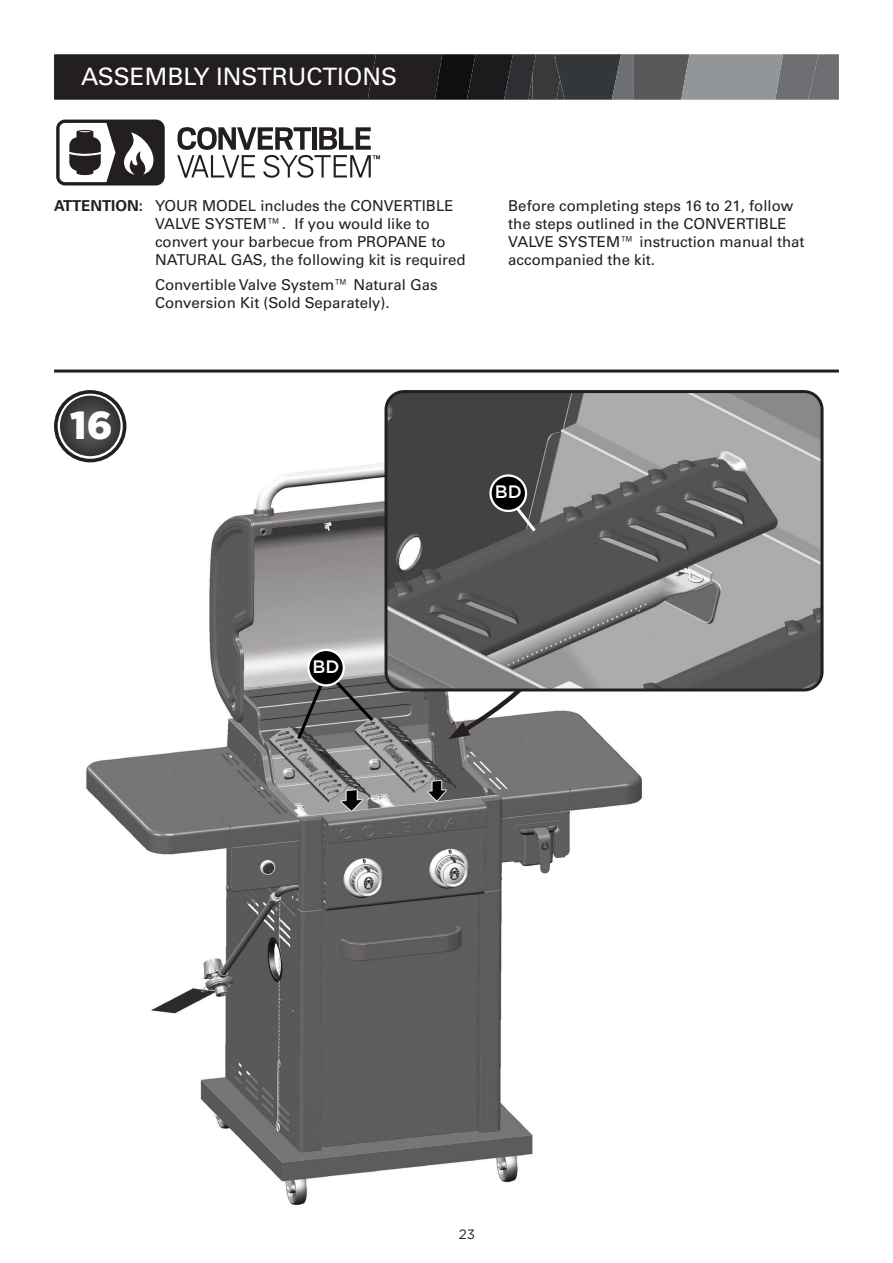
<style>
.page{position:relative;width:893px;height:1263px;background:#fff}
.page>*{position:absolute;margin:0;border:0;box-sizing:border-box;transform-origin:0 0}
.Step_Number{font:900 39px "Gotham";color:#fff}
.t1{font:24px "Univers LT Std";color:#fff}
.t2{font:500 18px "Gotham";color:#fff}
.t3{font:15px/18px "Univers LT Std";color:#231f20}
.t4{font:700 15px "Univers LT Std";color:#231f20}
.t5{font:13.5px "Gotham";color:#231f20}
</style>
<div class="page">
<img style="left:85px;top:462px;width:560px;height:743px">
<svg style="left:54px;top:390px;width:72px;height:72px"></svg>
<svg style="left:60px;top:395px;width:60px;height:61px;background:#454546"></svg>
<svg style="left:453px;top:691px;width:188px;height:48px"></svg>
<svg style="left:448px;top:722px;width:22px;height:17px"></svg>
<svg style="left:294px;top:666px;width:82px;height:76px;background:#716e6e"></svg>
<div style="left:308px;top:650px;width:35px;height:35px;background:#000;border-radius:50%"></div>
<div style="left:307px;top:649px;width:38px;height:37px;border:2px solid #fff;border-radius:50%"></div>
<img style="left:386px;top:394px;width:435px;height:296px">
<div style="left:384px;top:390px;width:439px;height:301px;border:3px solid #231f20;border-radius:18px"></div>
<svg style="left:504px;top:493px;width:34px;height:42px"></svg>
<div style="left:490px;top:475px;width:35px;height:36px;background:#000;border-radius:50%"></div>
<div style="left:489px;top:474px;width:38px;height:38px;border:2px solid #fff;border-radius:50%"></div>
<hr style="left:54px;top:369px;width:784px;height:3px;background:#231f20">
<svg style="left:177px;top:127px;width:203px;height:51px"></svg>
<svg style="left:56px;top:120px;width:109px;height:65px"></svg>
<svg style="left:54px;top:54px;width:784px;height:46px;background:#3e3d3f"></svg>
<h2 class="t1" style="left:81px;top:62px;width:317px">ASSEMBLY INSTRUCTIONS</h2>
<p class="t4" style="left:54px;top:197px;width:90px">ATTENTION:</p>
<p class="t3" style="left:155px;top:197px;width:312px">YOUR MODEL includes the CONVERTIBLE VALVE SYSTEM™. If you would like to convert your barbecue from PROPANE to NATURAL GAS, the following kit is required</p>
<p class="t3" style="left:155px;top:276px;width:284px">Convertible Valve System™ Natural Gas<br>Conversion Kit (Sold Separately).</p>
<p class="t3" style="left:508px;top:197px;width:297px">Before completing steps 16 to 21, follow the steps outlined in the CONVERTIBLE VALVE SYSTEM™ instruction manual that accompanied the kit.</p>
<p class="Step_Number" style="left:70px;top:398px;width:44px">16</p>
<p class="t2" style="left:494px;top:480px;width:29px">BD</p>
<p class="t2" style="left:312px;top:654px;width:29px">BD</p>
<p class="t5" style="left:458px;top:1225px;width:18px">23</p>
</div>
